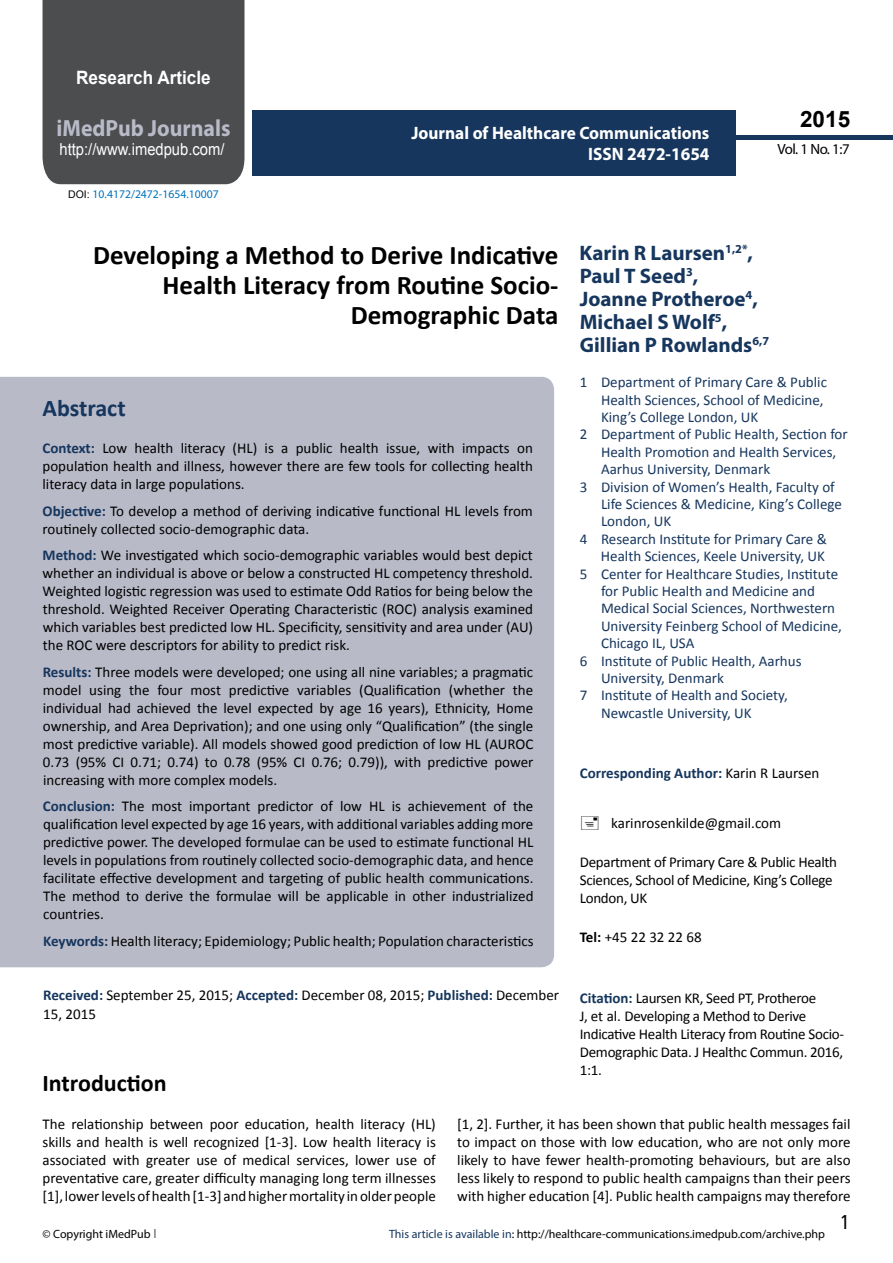
<style>
.page{position:relative;width:893px;height:1263px;background:#fff}
.page>*{position:absolute;margin:0;border:0;box-sizing:border-box;transform-origin:0 0}
.t1{font:700 27px/29.7px "Calibri";color:#000;text-align:right}
.t2{font:25.5px "Tunga";color:#000}
.t3{font:700 24px "Calibri";color:#000}
.t4{font:700 24px "Calibri";color:#16365d}
.t5{font:700 23.4px "Myriad Pro";color:#b9bac8;scale:.93 1}
.t6{font:700 22.5px "Arial";color:#000}
.t7{font:700 21px/23.1px "Myriad Pro";color:#16365d}
.t8{font:700 18.45px "Arial";color:#fff;scale:.93 1}
.t9{font:700 18px/21.6px "Myriad Pro";color:#fff;text-align:right;scale:.96 1}
.t10{font:16.5px "Arial";color:#fff;scale:.89 1}
.t11{font:15px/18px "Calibri";color:#000;text-align:justify}
.t12{font:15px "Calibri";color:#16365d}
.t13{font:15px/18px "Calibri";letter-spacing:-.02em;color:#000}
.t14{font:700 15px "Calibri";color:#16365d}
.t15{font:14.85px "Myriad Pro";color:#000}
.t16{font:12px "Myriad Pro";color:#000}
.t17{font:11.7px "Myriad Pro";color:#0072bc}
.s1{font-family:"Arial";font-size:10.5px;color:#000}
.s2{font-weight:700;color:#16365d}
.s3{font-weight:400;color:#000}
.s4{font-weight:700}
.s5{font-family:"Tunga"}
.s6{color:#16365d}
</style>
<div class="page">
<div style="left:252px;top:110px;width:469px;height:66px;background:#16365d"></div>
<div style="left:720px;top:110px;width:16px;height:66px;background:#16365d"></div>
<div style="left:43px;top:0;width:201px;height:184px;background:#4c4d4f"></div>
<div style="left:736px;top:135px;width:157px;height:5px;background:#16365d"></div>
<div style="left:0;top:377px;width:554px;height:590px;background:#b9bac8"></div>
<p class="t8" style="left:76px;top:65px;width:146px">Research Article</p>
<h3 class="t5" style="left:57px;top:113px;width:189px">iMedPub Journals</h3>
<p class="t10" style="left:60px;top:138px;width:187px">http://www.imedpub.com/</p>
<p class="t17" style="left:68px;top:187px;width:152px"><span class="s1">DOI:</span> 10.4172/2472-1654.10007</p>
<p class="t9" style="left:411px;top:121px;width:312px">Journal of Healthcare Communications<br>ISSN 2472-1654</p>
<h3 class="t6" style="left:800px;top:104px;width:52px">2015</h3>
<p class="t15" style="left:778px;top:140px;width:73px">Vol. 1 No. 1:7</p>
<h1 class="t1" style="left:93px;top:241px;width:467px">Developing a Method to Derive Indicative<br>Health Literacy from Routine Socio-<br>Demographic Data</h1>
<h3 class="t4" style="left:43px;top:393px;width:85px">Abstract</h3>
<p class="t11" style="left:43px;top:439px;width:492px"><span class="s2">Context:</span> Low health literacy (HL) is a public health issue, with impacts on population health and illness, however there are few tools for collecting health literacy data in large populations.</p>
<p class="t11" style="left:43px;top:502px;width:492px"><span class="s2">Objective:</span> To develop a method of deriving indicative functional HL levels from routinely collected socio-demographic data.</p>
<p class="t11" style="left:43px;top:546px;width:492px"><span class="s2">Method:</span> We investigated which socio-demographic variables would best depict whether an individual is above or below a constructed HL competency threshold.<br>Weighted logistic regression was used to estimate Odd Ratios for being below the threshold. Weighted Receiver Operating Characteristic (ROC) analysis examined which variables best predicted low HL. Specificity, sensitivity and area under (AU) the ROC were descriptors for ability to predict risk.</p>
<p class="t11" style="left:43px;top:663px;width:492px"><span class="s2">Results:</span> Three models were developed; one using all nine variables; a pragmatic model using the four most predictive variables (Qualification (whether the individual had achieved the level expected by age 16 years), Ethnicity, Home ownership, and Area Deprivation); and one using only “Qualification” (the single most predictive variable). All models showed good prediction of low HL (AUROC 0.73 (95% CI 0.71; 0.74) to 0.78 (95% CI 0.76; 0.79)), with predictive power increasing with more complex models.</p>
<p class="t11" style="left:43px;top:797px;width:492px"><span class="s2">Conclusion:</span> The most important predictor of low HL is achievement of the qualification level expected by age 16 years, with additional variables adding more predictive power. The developed formulae can be used to estimate functional HL levels in populations from routinely collected socio-demographic data, and hence facilitate effective development and targeting of public health communications.<br>The method to derive the formulae will be applicable in other industrialized countries.</p>
<p class="t11" style="left:43px;top:932px;width:492px"><span class="s2">Keywords:</span> Health literacy; Epidemiology; Public health; Population characteristics</p>
<h3 class="t7" style="left:580px;top:241px;width:191px">Karin R Laursen<sup>1,2*</sup>,<br>Paul T Seed<sup>3</sup>,<br>Joanne Protheroe<sup>4</sup>,<br>Michael S Wolf<sup>5</sup>,<br>Gillian P Rowlands<sup>6,7</sup></h3>
<p class="t12" style="left:580px;top:373px;width:249px">1 Department of Primary Care &amp; Public</p>
<p class="t12" style="left:601px;top:390px;width:224px">Health Sciences, School of Medicine,</p>
<p class="t12" style="left:601px;top:407px;width:159px">King’s College London, UK</p>
<p class="t12" style="left:580px;top:425px;width:269px">2 Department of Public Health, Section for</p>
<p class="t12" style="left:601px;top:442px;width:237px">Health Promotion and Health Services,</p>
<p class="t12" style="left:601px;top:460px;width:171px">Aarhus University, Denmark</p>
<p class="t12" style="left:580px;top:477px;width:257px">3 Division of Women’s Health, Faculty of</p>
<p class="t12" style="left:601px;top:494px;width:242px">Life Sciences &amp; Medicine, King’s College</p>
<p class="t12" style="left:601px;top:512px;width:72px">London, UK</p>
<p class="t12" style="left:580px;top:529px;width:249px">4 Research Institute for Primary Care &amp;</p>
<p class="t12" style="left:601px;top:547px;width:225px">Health Sciences, Keele University, UK</p>
<p class="t12" style="left:580px;top:564px;width:260px">5 Center for Healthcare Studies, Institute</p>
<p class="t12" style="left:601px;top:581px;width:216px">for Public Health and Medicine and</p>
<p class="t12" style="left:601px;top:599px;width:236px">Medical Social Sciences, Northwestern</p>
<p class="t12" style="left:601px;top:616px;width:242px">University Feinberg School of Medicine,</p>
<p class="t12" style="left:601px;top:634px;width:95px">Chicago IL, USA</p>
<p class="t12" style="left:580px;top:651px;width:223px">6 Institute of Public Health, Aarhus</p>
<p class="t12" style="left:601px;top:668px;width:124px">University, Denmark</p>
<p class="t12" style="left:580px;top:686px;width:210px">7 Institute of Health and Society,</p>
<p class="t12" style="left:601px;top:703px;width:152px">Newcastle University, UK</p>
<p class="t14" style="left:580px;top:764px;width:241px">Corresponding Author: <span class="s3">Karin R Laursen</span></p>
<p class="t11" style="left:611px;top:814px;width:171px">karinrosenkilde@gmail.com</p>
<p class="t13" style="left:580px;top:853px;width:259px">Department of Primary Care &amp; Public Health<br>Sciences, School of Medicine, King’s College<br>London, UK</p>
<p class="t11" style="left:580px;top:928px;width:123px"><span class="s4">Tel:</span> +45 22 32 22 68</p>
<p class="t11" style="left:43px;top:985px;width:517px;line-height:18.8px"><span class="s2">Received:</span> September 25, 2015; <span class="s2">Accepted:</span> December 08, 2015; <span class="s2">Published:</span> December<br>15, 2015</p>
<p class="t13" style="left:580px;top:989px;width:266px"><span class="s2">Citation:</span> Laursen KR, Seed PT, Protheroe<br>J, et al. Developing a Method to Derive Indicative Health Literacy from Routine Socio-Demographic Data. J Healthc Commun. 2016, 1:1.</p>
<h3 class="t3" style="left:43px;top:1068px;width:126px">Introduction</h3>
<p class="t11" style="left:43px;top:1115px;width:395px">The relationship between poor education, health literacy (HL) skills and health is well recognized [1-3]. Low health literacy is associated with greater use of medical services, lower use of preventative care, greater difficulty managing long term illnesses [1],lowerlevelsofhealth[1-3] andhighermortality inolderpeople</p>
<p class="t11" style="left:457px;top:1115px;width:395px">[1, 2]. Further, it has been shown that public health messages fail to impact on those with low education, who are not only more likely to have fewer health-promoting behaviours, but are also less likely to respond to public health campaigns than their peers with higher education [4]. Public health campaigns may therefore</p>
<p class="t16" style="left:43px;top:1226px;width:115px">© Copyright iMedPub <span class="s5">|</span></p>
<p class="t16" style="left:389px;top:1226px;width:437px"><span class="s6">This article is available in</span>: http://healthcare-communications.imedpub.com/archive.php</p>
<h2 class="t2" style="left:841px;top:1205px;width:9px">1</h2>
</div>
